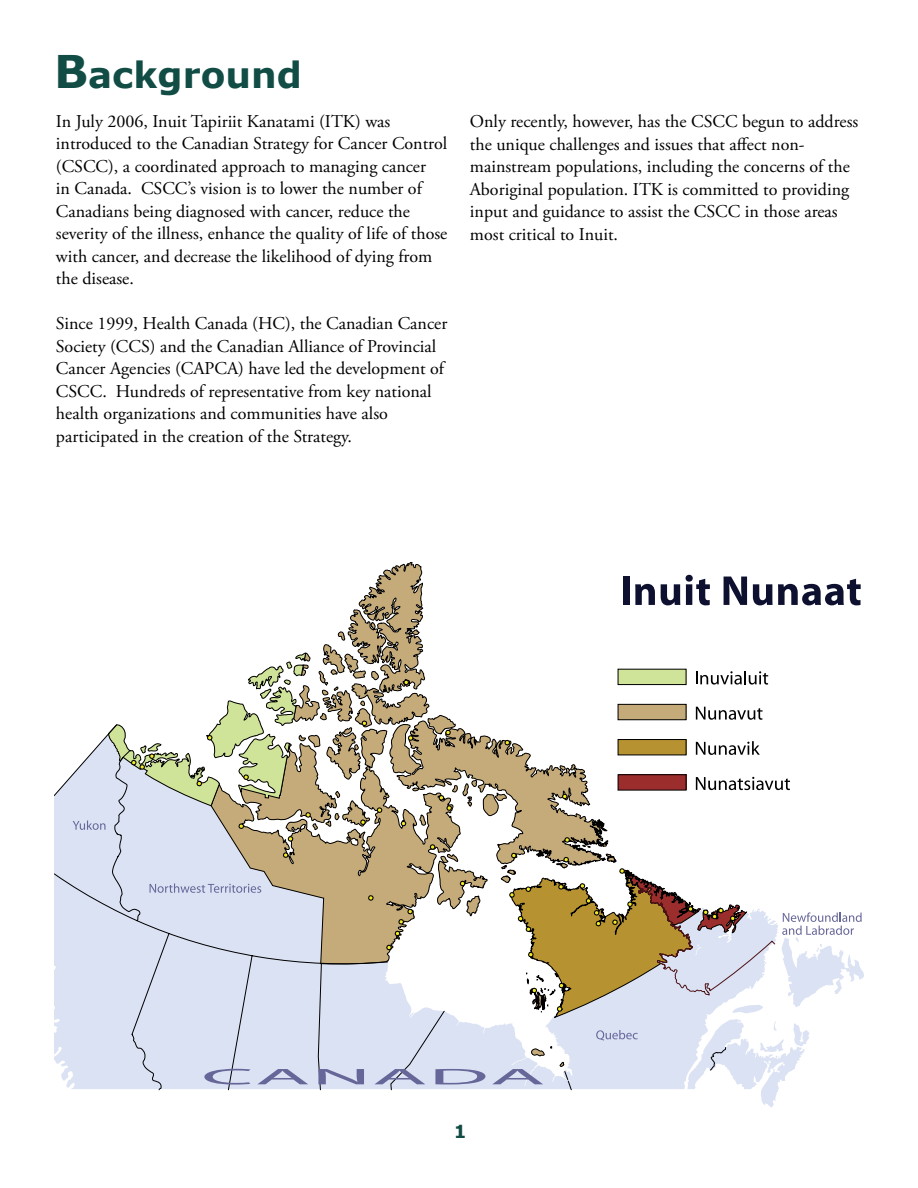
<style>
.page{position:relative;width:918px;height:1188px;background:#fff}
.page>*{position:absolute;margin:0;border:0;box-sizing:border-box;transform-origin:0 0}
.t1{font:700 36px "Verdana";color:#114c45}
.t2{font:18px/22.5px "Adobe Garamond Pro";color:#000}
.t3{font:700 18px "Verdana";color:#114c45}
.s1{font-size:45px}
</style>
<div class="page">
<svg style="left:158px;top:576px;width:706px;height:531px"></svg>
<svg style="left:158px;top:574px;width:588px;height:492px"></svg>
<svg style="left:210px;top:562px;width:407px;height:162px"></svg>
<svg style="left:361px;top:720px;width:6px;height:4px"></svg>
<svg style="left:403px;top:679px;width:6px;height:7px"></svg>
<svg style="left:726px;top:852px;width:49px;height:166px"></svg>
<svg style="left:54px;top:724px;width:672px;height:366px"></svg>
<svg style="left:696px;top:671px;width:72px;height:14px"></svg>
<div style="left:618px;top:669px;width:68px;height:16px;background:#cfe399"></div>
<div style="left:618px;top:669px;width:68px;height:16px;border:1px solid #000"></div>
<svg style="left:696px;top:707px;width:67px;height:13px"></svg>
<div style="left:618px;top:704px;width:68px;height:16px;background:#c6ab7a"></div>
<div style="left:618px;top:704px;width:68px;height:16px;border:1px solid #000"></div>
<svg style="left:696px;top:741px;width:64px;height:14px"></svg>
<div style="left:618px;top:740px;width:68px;height:15px;background:#b79231"></div>
<div style="left:618px;top:739px;width:68px;height:16px;border:1px solid #000"></div>
<svg style="left:696px;top:777px;width:94px;height:13px"></svg>
<div style="left:618px;top:775px;width:68px;height:15px;background:#9b2d2c"></div>
<div style="left:618px;top:774px;width:68px;height:17px;border:1px solid #000"></div>
<svg style="left:73px;top:653px;width:238px;height:189px"></svg>
<svg style="left:150px;top:883px;width:111px;height:10px"></svg>
<svg style="left:596px;top:1030px;width:42px;height:11px"></svg>
<svg style="left:782px;top:912px;width:80px;height:23px"></svg>
<svg style="left:204px;top:1069px;width:47px;height:16px"></svg>
<svg style="left:257px;top:1069px;width:51px;height:15px"></svg>
<svg style="left:318px;top:1069px;width:46px;height:15px"></svg>
<svg style="left:374px;top:1069px;width:51px;height:15px"></svg>
<svg style="left:435px;top:1069px;width:50px;height:15px"></svg>
<svg style="left:492px;top:1069px;width:51px;height:15px"></svg>
<div style="left:623px;top:577px;width:6px;height:28px;background:#0e1030"></div>
<svg style="left:635px;top:584px;width:20px;height:21px"></svg>
<svg style="left:661px;top:584px;width:19px;height:21px"></svg>
<svg style="left:686px;top:575px;width:24px;height:30px"></svg>
<svg style="left:724px;top:577px;width:23px;height:28px"></svg>
<svg style="left:753px;top:579px;width:108px;height:26px"></svg>
<h1 class="t1" style="left:54px;top:52px;width:249px"><span class="s1">B</span>ackground</h1>
<p class="t2" style="left:56px;top:110px;width:393px">In July 2006, Inuit Tapiriit Kanatami (ITK) was introduced to the Canadian Strategy for Cancer Control (CSCC), a coordinated approach to managing cancer<br>in Canada. CSCC’s vision is to lower the number of Canadians being diagnosed with cancer, reduce the severity of the illness, enhance the quality of life of those with cancer, and decrease the likelihood of dying from the disease.</p>
<p class="t2" style="left:56px;top:313px;width:393px">Since 1999, Health Canada (HC), the Canadian Cancer Society (CCS) and the Canadian Alliance of Provincial Cancer Agencies (CAPCA) have led the development of CSCC. Hundreds of representative from key national health organizations and communities have also participated in the creation of the Strategy.</p>
<p class="t2" style="left:470px;top:111px;width:390px">Only recently, however, has the CSCC begun to address the unique challenges and issues that affect non&shy;mainstream populations, including the concerns of the Aboriginal population. ITK is committed to providing input and guidance to assist the CSCC in those areas most critical to Inuit.</p>
<p class="t3" style="left:454px;top:1120px;width:14px">1</p>
</div>
